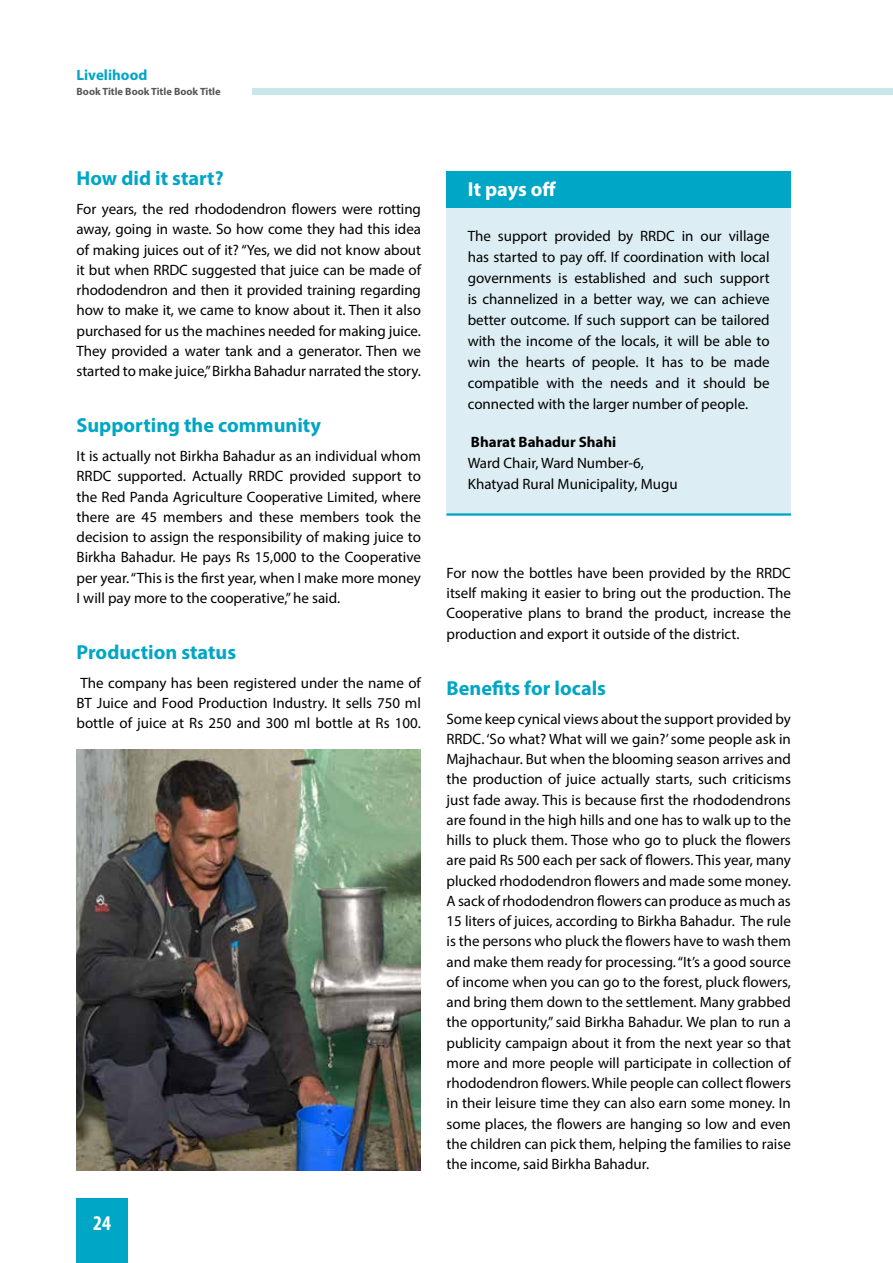
<style>
.page{position:relative;width:893px;height:1263px;background:#fff}
.page>*{position:absolute;margin:0;border:0;box-sizing:border-box;transform-origin:0 0}
.t1{font:700 condensed 21px "Myriad Pro";color:#fff}
.t2{font:700 20.25px "Myriad Pro";color:#00a6c5}
.t3{font:700 20.25px "Myriad Pro";color:#fff}
.t4{font:15px/20.2px "Myriad Pro";color:#000;text-align:justify}
.t5{font:700 15px "Myriad Pro";color:#000}
.t6{font:700 15px "Myriad Pro";color:#00a6c5}
.t7{font:700 10.5px "Myriad Pro";color:#58585a}
</style>
<div class="page">
<div style="left:77px;top:1198px;width:51px;height:65px;background:#00a6c5"></div>
<div style="left:252px;top:88px;width:641px;height:6px;background:#cae6ed"></div>
<div style="left:446px;top:172px;width:345px;height:67px;background:#00a6c5"></div>
<div style="left:446px;top:208px;width:345px;height:308px;background:#dceef3"></div>
<hr style="left:446px;top:513px;width:345px;height:3px;background:#00a6c5">
<img style="left:77px;top:749px;width:344px;height:421px">
<p class="t6" style="left:77px;top:65px;width:72px">Livelihood</p>
<p class="t7" style="left:77px;top:84px;width:146px">Book Title Book Title Book Title</p>
<h2 class="t2" style="left:77px;top:165px;width:149px">How did it start?</h2>
<p class="t4" style="left:77px;top:199px;width:346px">For years, the red rhododendron flowers were rotting away, going in waste. So how come they had this idea of making juices out of it? “Yes, we did not know about it but when RRDC suggested that juice can be made of rhododendron and then it provided training regarding how to make it, we came to know about it. Then it also purchased for us the machines needed for making juice.<br>They provided a water tank and a generator. Then we started to make juice,” Birkha Bahadur narrated the story.</p>
<h2 class="t2" style="left:77px;top:412px;width:246px">Supporting the community</h2>
<p class="t4" style="left:77px;top:446px;width:346px">It is actually not Birkha Bahadur as an individual whom RRDC supported. Actually RRDC provided support to the Red Panda Agriculture Cooperative Limited, where there are 45 members and these members took the decision to assign the responsibility of making juice to Birkha Bahadur. He pays Rs 15,000 to the Cooperative per year. “This is the first year, when I make more money I will pay more to the cooperative,” he said.</p>
<h2 class="t2" style="left:77px;top:639px;width:161px">Production status</h2>
<p class="t4" style="left:77px;top:672px;width:346px">The company has been registered under the name of BT Juice and Food Production Industry. It sells 750 ml bottle of juice at Rs 250 and 300 ml bottle at Rs 100.</p>
<h1 class="t1" style="left:93px;top:1209px;width:19px">24</h1>
<h2 class="t3" style="left:468px;top:176px;width:90px">It pays off</h2>
<p class="t4" style="left:468px;top:225px;width:303px;line-height:21px">The support provided by RRDC in our village has started to pay off. If coordination with local governments is established and such support is channelized in a better way, we can achieve better outcome. If such support can be tailored with the income of the locals, it will be able to win the hearts of people. It has to be made compatible with the needs and it should be connected with the larger number of people.</p>
<p class="t5" style="left:471px;top:432px;width:147px">Bharat Bahadur Shahi</p>
<p class="t4" style="left:468px;top:452px;width:211px;line-height:21px">Ward Chair, Ward Number-6,<br>Khatyad Rural Municipality, Mugu</p>
<p class="t4" style="left:446px;top:562px;width:346px">For now the bottles have been provided by the RRDC itself making it easier to bring out the production. The Cooperative plans to brand the product, increase the production and export it outside of the district.</p>
<h2 class="t2" style="left:446px;top:675px;width:161px">Benefits for locals</h2>
<p class="t4" style="left:446px;top:708px;width:346px">Some keep cynical views about the support provided by RRDC. ‘So what? What will we gain?’ some people ask in Majhachaur. But when the blooming season arrives and the production of juice actually starts, such criticisms just fade away. This is because first the rhododendrons are found in the high hills and one has to walk up to the hills to pluck them. Those who go to pluck the flowers are paid Rs 500 each per sack of flowers. This year, many plucked rhododendron flowers and made some money.<br>A sack of rhododendron flowers can produce as much as 15 liters of juices, according to Birkha Bahadur. The rule is the persons who pluck the flowers have to wash them and make them ready for processing. “It’s a good source of income when you can go to the forest, pluck flowers, and bring them down to the settlement. Many grabbed the opportunity,” said Birkha Bahadur. We plan to run a publicity campaign about it from the next year so that more and more people will participate in collection of rhododendron flowers. While people can collect flowers in their leisure time they can also earn some money. In some places, the flowers are hanging so low and even the children can pick them, helping the families to raise the income, said Birkha Bahadur.</p>
</div>
